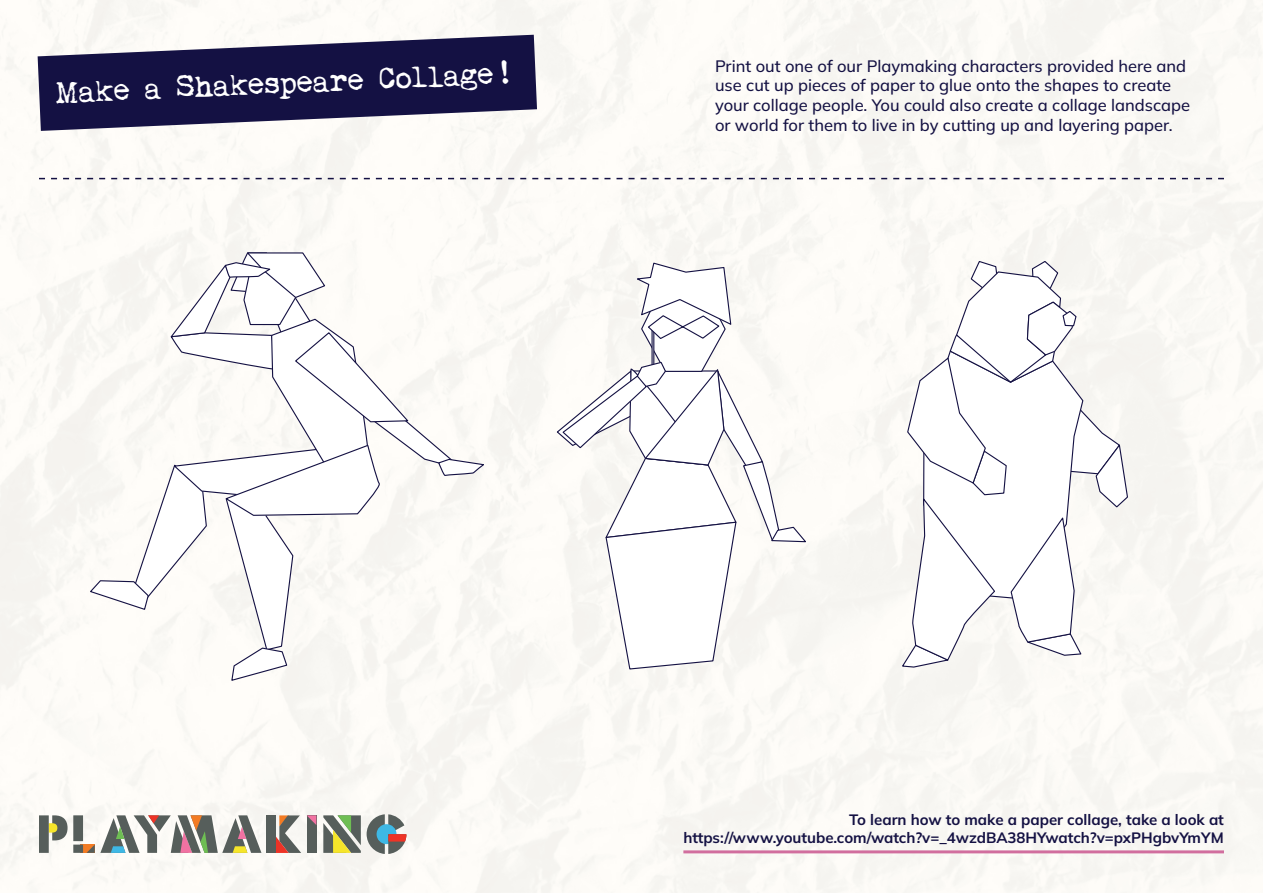
<style>
.page{position:relative;width:1263px;height:893px;background:#fbfaf6}
.page>*{position:absolute;margin:0;border:0;box-sizing:border-box;transform-origin:0 0}
.t1{font:30.15px "My Underwood";color:#fff}
.t2{font:500 16.5px/19.8px "Mulish";color:#141143}
.t3{font:700 15px/18px "Mulish";color:#141143;text-align:right}
</style>
<div class="page">
<svg style="left:38px;top:35px;width:499px;height:96px;fill:#141143"></svg>
<hr style="left:683px;top:850px;width:541px;height:3px;background:#d16e9e">
<svg style="left:39px;top:178px;width:1185px;height:1px"></svg>
<svg style="left:367px;top:814px;width:39px;height:40px"></svg>
<svg style="left:323px;top:815px;width:38px;height:38px"></svg>
<svg style="left:276px;top:815px;width:25px;height:38px"></svg>
<div style="left:266px;top:815px;width:10px;height:38px;background:#565e5b"></div>
<svg style="left:39px;top:815px;width:222px;height:38px"></svg>
<div style="left:307px;top:815px;width:9px;height:38px;background:#565e5b"></div>
<svg style="left:307px;top:815px;width:9px;height:10px"></svg>
<svg style="left:90px;top:252px;width:394px;height:429px"></svg>
<svg style="left:557px;top:262px;width:249px;height:408px"></svg>
<svg style="left:902px;top:261px;width:226px;height:407px"></svg>
<p class="t1" style="left:55px;top:72px;width:465px;rotate:-2deg">Make a Shakespeare Collage!</p>
<p class="t2" style="left:715px;top:55px;width:477px">Print out one of our Playmaking characters provided here and use cut up pieces of paper to glue onto the shapes to create your collage people. You could also create a collage landscape or world for them to live in by cutting up and layering paper.</p>
<p class="t3" style="left:683px;top:810px;width:542px">To learn how to make a paper collage, take a look at https://www.youtube.com/watch?v=_4wzdBA38HYwatch?v=pxPHgbvYmYM</p>
</div>
